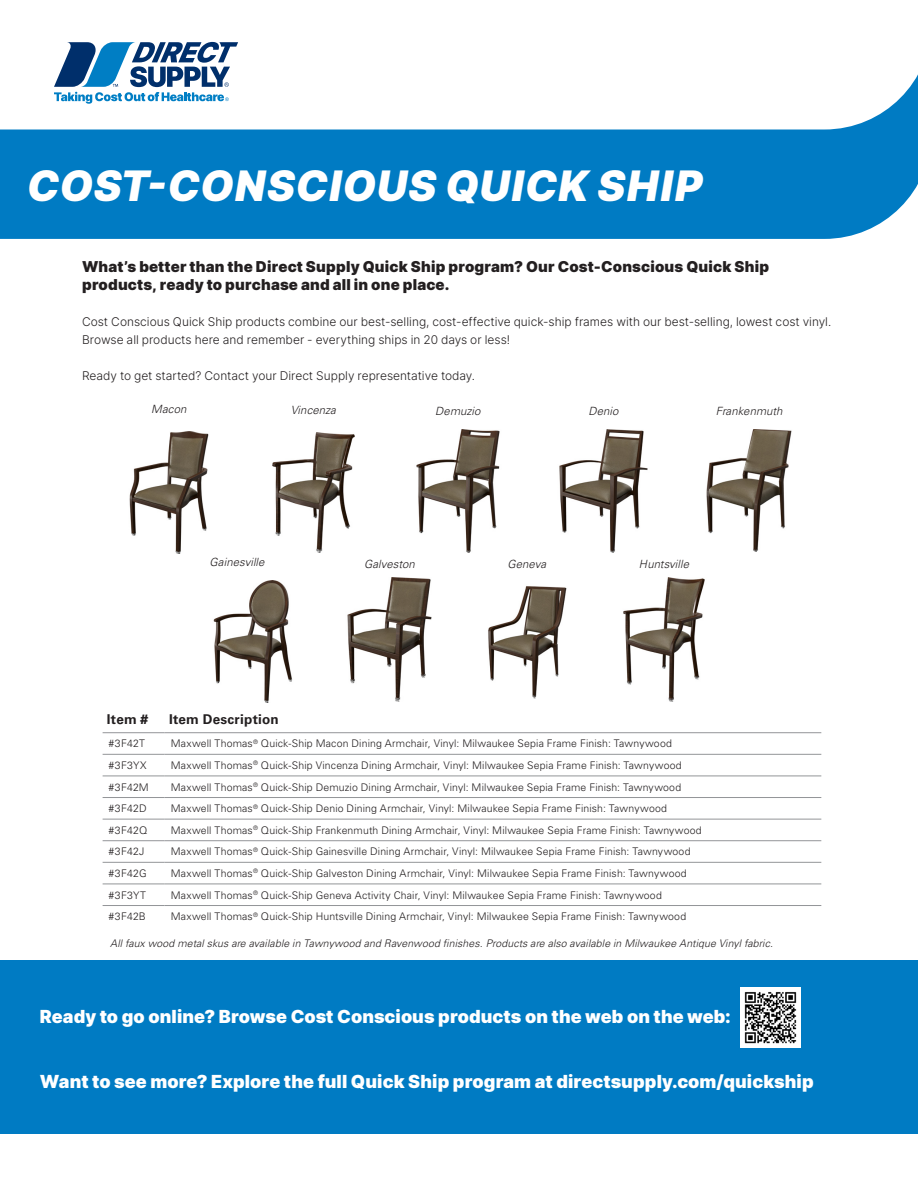
<style>
.page{position:relative;width:918px;height:1188px;background:#fff}
.page>*{position:absolute;margin:0;border:0;box-sizing:border-box;transform-origin:0 0}
.t1{font:italic 900 42px "Inter";letter-spacing:.03em;color:#fff}
.t2{font:900 18px "Inter";letter-spacing:.005em;color:#fff}
.t3{font:900 15px/18px "Inter";letter-spacing:.01em;color:#231f20}
.t4{font:700 13.5px "Univers LT Std";letter-spacing:.02em;color:#231f20}
.t5{font:300 12px/18px "Inter";color:#231f20}
.t6{font:italic 300 11.4px "Univers LT Std";letter-spacing:.01em;color:#231f20}
.Table_Copy{font:300 10.5px "Univers LT Std";letter-spacing:.015em;color:#231f20}
.t7{font:italic 300 10.5px "Univers LT Std";letter-spacing:.01em;color:#231f20}
</style>
<div class="page">
<div style="left:0;top:130px;width:918px;height:109px;background:#007bc3"></div>
<svg style="left:0;top:41px;width:918px;height:89px"></svg>
<svg style="left:54px;top:42px;width:184px;height:62px"></svg>
<hr style="left:103px;top:732px;width:62px;height:1px;background:#939598">
<hr style="left:165px;top:732px;width:656px;height:1px;background:#939598">
<hr style="left:103px;top:754px;width:62px;height:1px;background:#939598">
<hr style="left:165px;top:754px;width:656px;height:1px;background:#939598">
<hr style="left:103px;top:797px;width:62px;height:1px;background:#939598">
<hr style="left:165px;top:797px;width:656px;height:1px;background:#939598">
<hr style="left:103px;top:819px;width:62px;height:1px;background:#939598">
<hr style="left:165px;top:819px;width:656px;height:1px;background:#939598">
<hr style="left:103px;top:840px;width:62px;height:1px;background:#939598">
<hr style="left:165px;top:840px;width:656px;height:1px;background:#939598">
<hr style="left:103px;top:862px;width:62px;height:1px;background:#939598">
<hr style="left:165px;top:862px;width:656px;height:1px;background:#939598">
<hr style="left:103px;top:905px;width:62px;height:1px;background:#939598">
<hr style="left:165px;top:905px;width:656px;height:1px;background:#939598">
<hr style="left:103px;top:776px;width:62px;height:1px;background:#939598">
<hr style="left:165px;top:776px;width:656px;height:1px;background:#939598">
<hr style="left:103px;top:884px;width:62px;height:1px;background:#939598">
<hr style="left:165px;top:884px;width:656px;height:1px;background:#939598">
<div style="left:0;top:960px;width:918px;height:174px;background:#007bc3"></div>
<img style="left:741px;top:988px;width:59px;height:60px">
<img style="left:213px;top:581px;width:80px;height:122px">
<img style="left:347px;top:577px;width:85px;height:124px">
<img style="left:488px;top:586px;width:79px;height:113px">
<img style="left:623px;top:577px;width:82px;height:124px">
<img style="left:416px;top:430px;width:84px;height:122px">
<img style="left:559px;top:430px;width:89px;height:122px">
<img style="left:706px;top:429px;width:86px;height:122px">
<img style="left:129px;top:432px;width:80px;height:122px">
<img style="left:272px;top:433px;width:83px;height:120px">
<p class="t1" style="left:27px;top:155px;width:677px">COST-CONSCIOUS QUICK SHIP</p>
<p class="t3" style="left:82px;top:257px;width:689px">What’s better than the Direct Supply Quick Ship program? Our Cost-Conscious Quick Ship products, ready to purchase and all in one place.</p>
<p class="t5" style="left:82px;top:312px;width:751px">Cost Conscious Quick Ship products combine our best-selling, cost-effective quick-ship frames with our best-selling, lowest cost vinyl.<br>Browse all products here and remember - everything ships in 20 days or less!</p>
<p class="t5" style="left:82px;top:366px;width:394px">Ready to get started? Contact your Direct Supply representative today.</p>
<p class="t6" style="left:151px;top:402px;width:37px">Macon</p>
<p class="t6" style="left:291px;top:403px;width:47px">Vincenza</p>
<p class="t6" style="left:435px;top:404px;width:47px">Demuzio</p>
<p class="t6" style="left:588px;top:404px;width:32px">Denio</p>
<p class="t6" style="left:716px;top:404px;width:68px">Frankenmuth</p>
<p class="t6" style="left:210px;top:555px;width:57px">Gainesville</p>
<p class="t6" style="left:364px;top:557px;width:52px">Galveston</p>
<p class="t6" style="left:507px;top:557px;width:40px">Geneva</p>
<p class="t6" style="left:639px;top:557px;width:52px">Huntsville</p>
<p class="t4" style="left:107px;top:711px;width:43px">Item #</p>
<p class="t4" style="left:169px;top:711px;width:111px">Item Description</p>
<p class="Table_Copy" style="left:109px;top:737px;width:38px">#3F42T</p>
<p class="Table_Copy" style="left:171px;top:737px;width:503px">Maxwell Thomas<sup>®</sup> Quick-Ship Macon Dining Armchair, Vinyl: Milwaukee Sepia Frame Finish: Tawnywood</p>
<p class="Table_Copy" style="left:109px;top:759px;width:40px">#3F3YX</p>
<p class="Table_Copy" style="left:171px;top:759px;width:512px">Maxwell Thomas<sup>®</sup> Quick-Ship Vincenza Dining Armchair, Vinyl: Milwaukee Sepia Frame Finish: Tawnywood</p>
<p class="Table_Copy" style="left:109px;top:780px;width:42px">#3F42M</p>
<p class="Table_Copy" style="left:171px;top:780px;width:512px">Maxwell Thomas<sup>®</sup> Quick-Ship Demuzio Dining Armchair, Vinyl: Milwaukee Sepia Frame Finish: Tawnywood</p>
<p class="Table_Copy" style="left:109px;top:802px;width:40px">#3F42D</p>
<p class="Table_Copy" style="left:171px;top:802px;width:498px">Maxwell Thomas<sup>®</sup> Quick-Ship Denio Dining Armchair, Vinyl: Milwaukee Sepia Frame Finish: Tawnywood</p>
<p class="Table_Copy" style="left:109px;top:824px;width:40px">#3F42Q</p>
<p class="Table_Copy" style="left:171px;top:824px;width:533px">Maxwell Thomas<sup>®</sup> Quick-Ship Frankenmuth Dining Armchair, Vinyl: Milwaukee Sepia Frame Finish: Tawnywood</p>
<p class="Table_Copy" style="left:109px;top:845px;width:37px">#3F42J</p>
<p class="Table_Copy" style="left:171px;top:845px;width:521px">Maxwell Thomas<sup>®</sup> Quick-Ship Gainesville Dining Armchair, Vinyl: Milwaukee Sepia Frame Finish: Tawnywood</p>
<p class="Table_Copy" style="left:109px;top:867px;width:39px">#3F42G</p>
<p class="Table_Copy" style="left:171px;top:867px;width:517px">Maxwell Thomas<sup>®</sup> Quick-Ship Galveston Dining Armchair, Vinyl: Milwaukee Sepia Frame Finish: Tawnywood</p>
<p class="Table_Copy" style="left:109px;top:888px;width:39px">#3F3YT</p>
<p class="Table_Copy" style="left:171px;top:888px;width:493px">Maxwell Thomas<sup>®</sup> Quick-Ship Geneva Activity Chair, Vinyl: Milwaukee Sepia Frame Finish: Tawnywood</p>
<p class="Table_Copy" style="left:109px;top:910px;width:39px">#3F42B</p>
<p class="Table_Copy" style="left:171px;top:910px;width:517px">Maxwell Thomas<sup>®</sup> Quick-Ship Huntsville Dining Armchair, Vinyl: Milwaukee Sepia Frame Finish: Tawnywood</p>
<p class="t7" style="left:110px;top:937px;width:664px">All faux wood metal skus are available in Tawnywood and Ravenwood finishes. Products are also available in Milwaukee Antique Vinyl fabric.</p>
<p class="t2" style="left:40px;top:1004px;width:692px">Ready to go online? Browse Cost Conscious products on the web on the web:</p>
<p class="t2" style="left:40px;top:1069px;width:775px">Want to see more? Explore the full Quick Ship program at directsupply.com/quickship</p>
</div>
